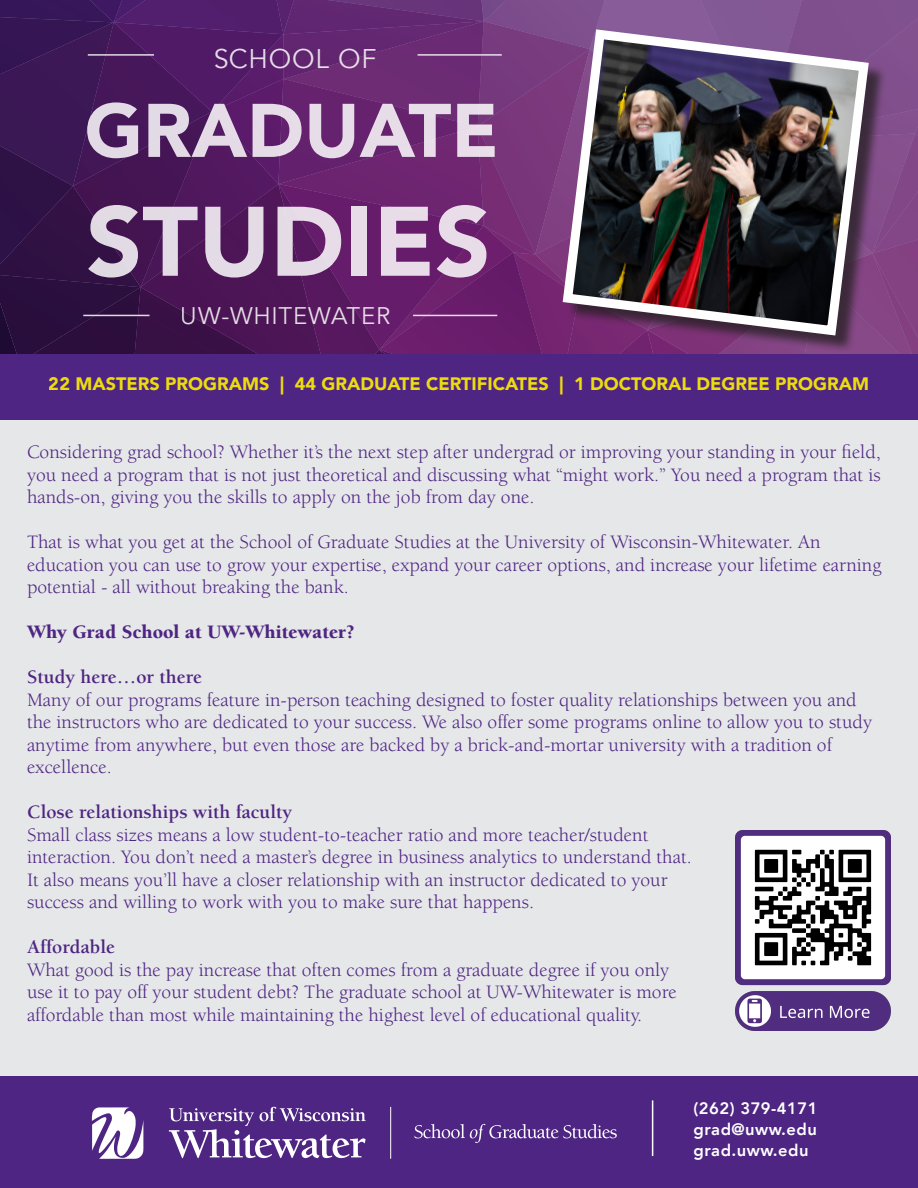
<style>
.page{position:relative;width:918px;height:1188px;background:#fff}
.page>*{position:absolute;margin:0;border:0;box-sizing:border-box;transform-origin:0 0}
.t1{font:900 97.5px "Avenir";color:#fff}
.t2{font:900 75px "Avenir";color:#fff}
.t3{font:27px "Avenir";letter-spacing:.03em;color:#fff}
.t4{font:24px "Avenir";letter-spacing:.03em;color:#fff}
.t5{font:19.5px/22.5px "Berkeley Std";color:#4e2582}
.t6{font:700 19.5px "Berkeley Std";color:#4e2582}
.t7{font:900 19.5px "Berkeley Std";color:#4e2582}
.t8{font:900 18px "Avenir";color:#fff101}
.t9{font:800 16.5px "Avenir";letter-spacing:.03em;color:#fff}
</style>
<div class="page">
<svg style="left:0;top:0;width:918px;height:354px;background:#592266"></svg>
<div style="left:0;top:420px;width:918px;height:768px;background:#e6e7e9"></div>
<div style="left:0;top:354px;width:918px;height:66px;background:#4e2582"></div>
<hr style="left:88px;top:54px;width:66px;height:2px;background:#fff">
<hr style="left:418px;top:54px;width:84px;height:2px;background:#fff">
<hr style="left:83px;top:315px;width:67px;height:1px;background:#fff">
<hr style="left:413px;top:315px;width:84px;height:1px;background:#fff">
<div style="left:0;top:1077px;width:918px;height:111px;background:#4e2582"></div>
<hr style="left:652px;top:1100px;width:1px;height:56px;background:#fff">
<svg style="left:415px;top:1124px;width:202px;height:19px"></svg>
<svg style="left:92px;top:1107px;width:52px;height:52px"></svg>
<svg style="left:169px;top:1107px;width:197px;height:51px"></svg>
<hr style="left:390px;top:1107px;width:1px;height:52px;background:#fff">
<img style="left:736px;top:830px;width:155px;height:201px">
<div style="left:565px;top:32px;width:322px;height:321px;background:#231f20;opacity:.75"></div>
<img style="left:558px;top:24px;width:316px;height:317px">
<h3 class="t3" style="left:213px;top:43px;width:165px">SCHOOL OF</h3>
<h2 class="t2" style="left:85px;top:67px;width:415px">GRADUATE</h2>
<h1 class="t1" style="left:86px;top:158px;width:406px">STUDIES</h1>
<p class="t4" style="left:181px;top:301px;width:211px">UW-WHITEWATER</p>
<p class="t8" style="left:49px;top:369px;width:822px">22 MASTERS PROGRAMS | 44 GRADUATE CERTIFICATES | 1 DOCTORAL DEGREE PROGRAM</p>
<p class="t5" style="left:27px;top:441px;width:855px;text-align:justify">Considering grad school? Whether it’s the next step after undergrad or improving your standing in your field, you need a program that is not just theoretical and discussing what “might work.” You need a program that is hands-on, giving you the skills to apply on the job from day one.</p>
<p class="t5" style="left:27px;top:531px;width:856px">That is what you get at the School of Graduate Studies at the University of Wisconsin-Whitewater. An education you can use to grow your expertise, expand your career options, and increase your lifetime earning potential - all without breaking the bank.</p>
<p class="t7" style="left:27px;top:622px;width:329px">Why Grad School at UW-Whitewater?</p>
<p class="t6" style="left:27px;top:667px;width:177px">Study here…or there</p>
<p class="t5" style="left:27px;top:689px;width:847px">Many of our programs feature in-person teaching designed to foster quality relationships between you and the instructors who are dedicated to your success. We also offer some programs online to allow you to study anytime from anywhere, but even those are backed by a brick-and-mortar university with a tradition of excellence.</p>
<p class="t6" style="left:27px;top:802px;width:267px">Close relationships with faculty</p>
<p class="t5" style="left:27px;top:824px;width:666px">Small class sizes means a low student-to-teacher ratio and more teacher/student interaction. You don’t need a master’s degree in business analytics to understand that.<br>It also means you’ll have a closer relationship with an instructor dedicated to your success and willing to work with you to make sure that happens.</p>
<p class="t6" style="left:27px;top:937px;width:90px">Affordable</p>
<p class="t5" style="left:27px;top:959px;width:651px">What good is the pay increase that often comes from a graduate degree if you only use it to pay off your student debt? The graduate school at UW-Whitewater is more affordable than most while maintaining the highest level of educational quality.</p>
<p class="t9" style="left:694px;top:1095px;width:125px">(262) 379-4171</p>
<p class="t9" style="left:694px;top:1116px;width:125px">grad@uww.edu</p>
<p class="t9" style="left:694px;top:1137px;width:117px">grad.uww.edu</p>
</div>
